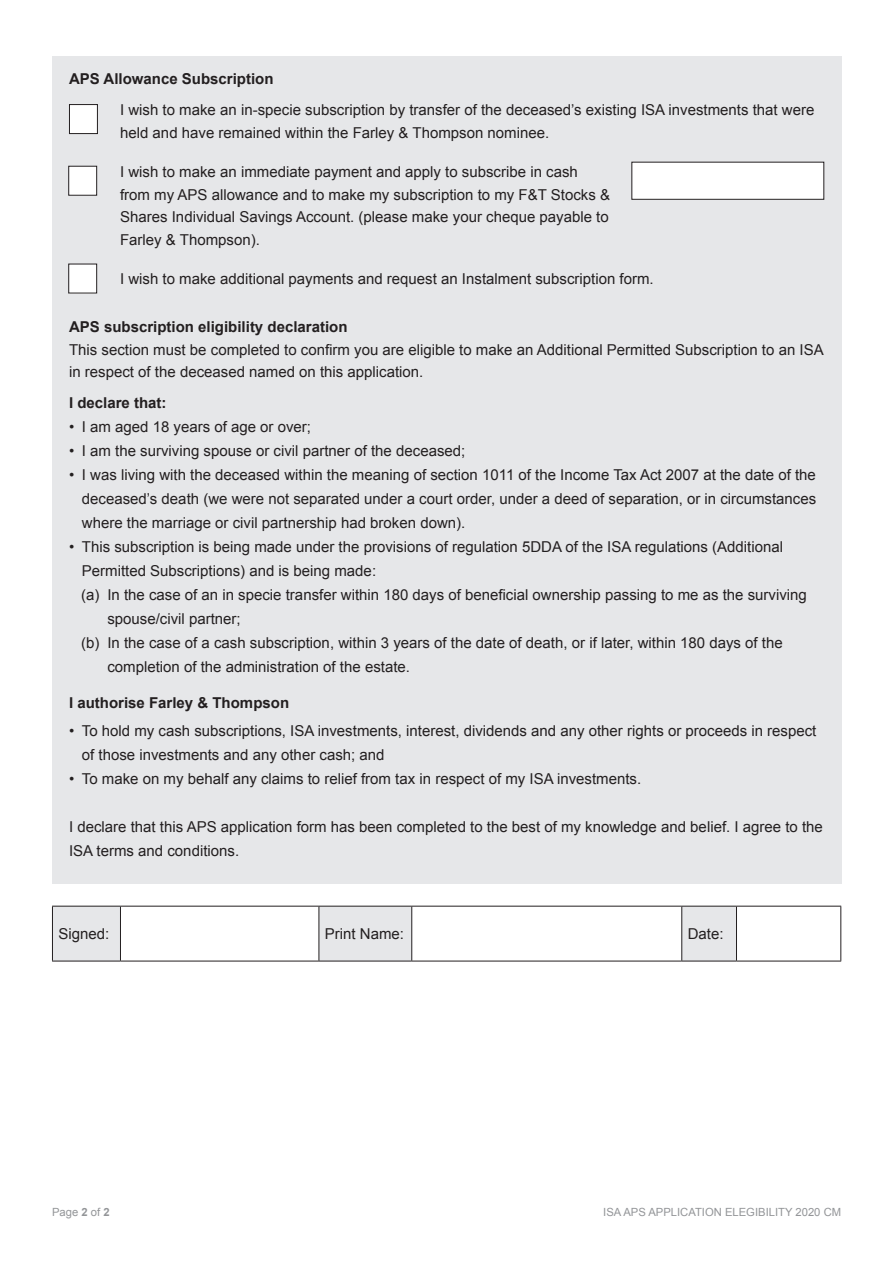
<style>
.page{position:relative;width:893px;height:1263px;background:#fff}
.page>*{position:absolute;margin:0;border:0;box-sizing:border-box;transform-origin:0 0}
.t1{font:15px/24px "Arial";color:#231f20}
.t2{font:700 15px "Arial";color:#231f20}
.t3{font:11.25px "Arial";color:#939598}
.s1{font-weight:700}
</style>
<div class="page">
<div style="left:52px;top:56px;width:789px;height:827px;background:#e6e7e9"></div>
<svg style="left:53px;top:907px;width:683px;height:54px"></svg>
<hr style="left:52px;top:906px;width:68px;height:1px;background:#231f20">
<hr style="left:52px;top:906px;width:1px;height:55px;background:#231f20">
<hr style="left:120px;top:906px;width:199px;height:1px;background:#231f20">
<hr style="left:120px;top:906px;width:1px;height:55px;background:#231f20">
<hr style="left:319px;top:906px;width:93px;height:1px;background:#231f20">
<hr style="left:319px;top:906px;width:1px;height:55px;background:#231f20">
<hr style="left:412px;top:906px;width:270px;height:1px;background:#231f20">
<hr style="left:411px;top:906px;width:1px;height:55px;background:#231f20">
<hr style="left:682px;top:906px;width:54px;height:1px;background:#231f20">
<hr style="left:681px;top:906px;width:1px;height:55px;background:#231f20">
<hr style="left:736px;top:906px;width:105px;height:1px;background:#231f20">
<hr style="left:736px;top:906px;width:1px;height:55px;background:#231f20">
<hr style="left:840px;top:906px;width:1px;height:55px;background:#231f20">
<hr style="left:52px;top:961px;width:68px;height:1px;background:#231f20">
<hr style="left:120px;top:961px;width:199px;height:1px;background:#231f20">
<hr style="left:319px;top:961px;width:93px;height:1px;background:#231f20">
<hr style="left:412px;top:961px;width:270px;height:1px;background:#231f20">
<hr style="left:682px;top:961px;width:54px;height:1px;background:#231f20">
<hr style="left:736px;top:961px;width:105px;height:1px;background:#231f20">
<div style="left:69px;top:105px;width:28px;height:29px;background:#fff"></div>
<div style="left:69px;top:104px;width:29px;height:30px;border:1px solid #231f20"></div>
<div style="left:69px;top:166px;width:28px;height:29px;background:#fff"></div>
<div style="left:68px;top:166px;width:29px;height:30px;border:1px solid #231f20"></div>
<div style="left:632px;top:162px;width:192px;height:37px;background:#fff"></div>
<div style="left:631px;top:162px;width:193px;height:38px;border:1px solid #231f20"></div>
<div style="left:69px;top:264px;width:28px;height:29px;background:#fff"></div>
<div style="left:68px;top:264px;width:29px;height:29px;border:1px solid #231f20"></div>
<p class="t2" style="left:69px;top:69px;width:206px">APS Allowance Subscription</p>
<p class="t1" style="left:120px;top:99px;width:696px;line-height:22.5px">I wish to make an in-specie subscription by transfer of the deceased’s existing ISA investments that were held and have remained within the Farley &amp; Thompson nominee.</p>
<p class="t1" style="left:120px;top:161px;width:491px;line-height:22.5px">I wish to make an immediate payment and apply to subscribe in cash from my APS allowance and to make my subscription to my F&amp;T Stocks &amp; Shares Individual Savings Account. (please make your cheque payable to Farley &amp; Thompson).</p>
<p class="t1" style="left:120px;top:267px;width:535px">I wish to make additional payments and request an Instalment subscription form.</p>
<p class="t2" style="left:69px;top:317px;width:280px">APS subscription eligibility declaration</p>
<p class="t1" style="left:69px;top:338px;width:756px;line-height:22.5px">This section must be completed to confirm you are eligible to make an Additional Permitted Subscription to an ISA in respect of the deceased named on this application.</p>
<p class="t2" style="left:69px;top:393px;width:99px">I declare that:</p>
<p class="t1" style="left:69px;top:415px;width:244px">• I am aged 18 years of age or over;</p>
<p class="t1" style="left:69px;top:439px;width:398px">• I am the surviving spouse or civil partner of the deceased;</p>
<p class="t1" style="left:82px;top:463px;width:736px;text-align:justify;text-indent:-13px">• I was living with the deceased within the meaning of section 1011 of the Income Tax Act 2007 at the date of the deceased’s death (we were not separated under a court order, under a deed of separation, or in circumstances where the marriage or civil partnership had broken down).</p>
<p class="t1" style="left:82px;top:535px;width:703px;text-indent:-13px">• This subscription is being made under the provisions of regulation 5DDA of the ISA regulations (Additional<br>Permitted Subscriptions) and is being made:</p>
<p class="t1" style="left:107px;top:583px;width:701px;text-indent:-26px">(a) In the case of an in specie transfer within 180 days of beneficial ownership passing to me as the surviving spouse/civil partner;</p>
<p class="t1" style="left:107px;top:631px;width:677px;text-indent:-26px">(b) In the case of a cash subscription, within 3 years of the date of death, or if later, within 180 days of the completion of the administration of the estate.</p>
<p class="t2" style="left:69px;top:692px;width:222px">I authorise Farley &amp; Thompson</p>
<p class="t1" style="left:82px;top:719px;width:736px;text-indent:-13px">• To hold my cash subscriptions, ISA investments, interest, dividends and any other rights or proceeds in respect of those investments and any other cash; and</p>
<p class="t1" style="left:69px;top:767px;width:574px">• To make on my behalf any claims to relief from tax in respect of my ISA investments.</p>
<p class="t1" style="left:69px;top:815px;width:755px">I declare that this APS application form has been completed to the best of my knowledge and belief. I agree to the<br>ISA terms and conditions.</p>
<p class="t1" style="left:58px;top:922px;width:52px">Signed:</p>
<p class="t1" style="left:325px;top:922px;width:81px">Print Name:</p>
<p class="t1" style="left:688px;top:922px;width:37px">Date:</p>
<p class="t3" style="left:52px;top:1204px;width:59px">Page <span class="s1">2</span> of <span class="s1">2</span></p>
<p class="t3" style="left:603px;top:1204px;width:239px">ISA APS APPLICATION ELEGIBILITY 2020 CM</p>
</div>
